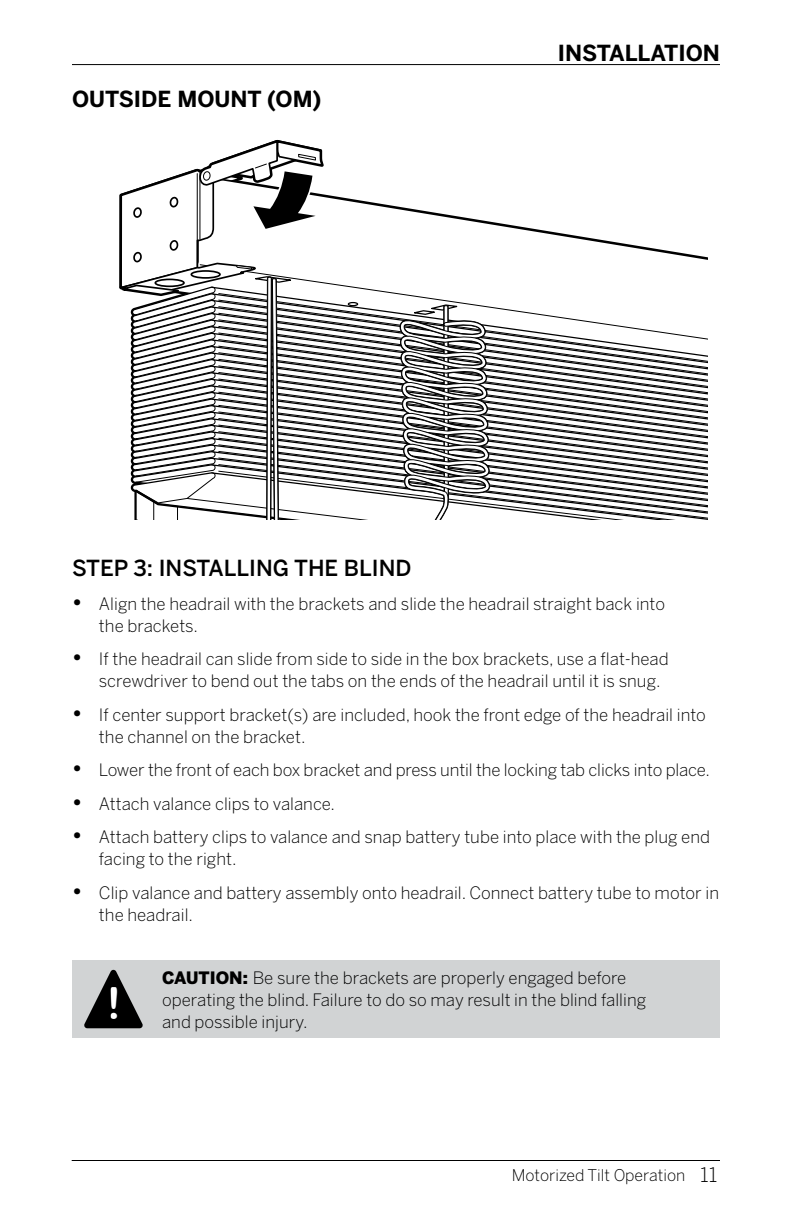
<style>
.page{position:relative;width:792px;height:1224px;background:#fff}
.page>*{position:absolute;margin:0;border:0;box-sizing:border-box;transform-origin:0 0}
.t1{font:44.2px "Arial Rounded MT Bold";color:#fff}
.t2{font:700 22px "Benton Sans";color:#000}
.t3{font:500 22px "Benton Sans";color:#000}
.t4{font:300 17px/22px "Benton Sans";color:#000}
.t5{font:300 16px "Benton Sans";color:#000}
.s1{font-weight:700;font-size:22px}
.s2{font-weight:900}
.s3{font-size:20px}
</style>
<div class="page">
<hr style="left:72px;top:64px;width:648px;height:1px;background:#000">
<hr style="left:72px;top:1160px;width:648px;height:1px;background:#000">
<div style="left:72px;top:960px;width:648px;height:78px;background:#d1d3d4"></div>
<svg style="left:84px;top:970px;width:59px;height:58px"></svg>
<svg style="left:119px;top:139px;width:589px;height:381px"></svg>
<p class="t2" style="left:72px;top:86px;width:251px">OUTSIDE MOUNT (OM)</p>
<p class="t2" style="left:558px;top:40px;width:164px">INSTALLATION</p>
<p class="t3" style="left:72px;top:555px;width:341px">STEP 3: INSTALLING THE BLIND</p>
<p class="t4" style="left:99px;top:592px;width:568px;text-indent:-27px"><span class="s1">•</span> Align the headrail with the brackets and slide the headrail straight back into the brackets.</p>
<p class="t4" style="left:99px;top:648px;width:571px;text-indent:-27px"><span class="s1">•</span> If the headrail can slide from side to side in the box brackets, use a flat-head screwdriver to bend out the tabs on the ends of the headrail until it is snug.</p>
<p class="t4" style="left:99px;top:703px;width:608px;text-indent:-27px"><span class="s1">•</span> If center support bracket(s) are included, hook the front edge of the headrail into the channel on the bracket.</p>
<p class="t4" style="left:72px;top:759px;width:639px"><span class="s1">•</span> Lower the front of each box bracket and press until the locking tab clicks into place.</p>
<p class="t4" style="left:72px;top:792px;width:265px"><span class="s1">•</span> Attach valance clips to valance.</p>
<p class="t4" style="left:99px;top:826px;width:613px;text-indent:-27px"><span class="s1">•</span> Attach battery clips to valance and snap battery tube into place with the plug end facing to the right.</p>
<p class="t4" style="left:99px;top:881px;width:622px;text-indent:-27px"><span class="s1">•</span> Clip valance and battery assembly onto headrail. Connect battery tube to motor in the headrail.</p>
<h1 class="t1" style="left:106px;top:978px;width:16px">!</h1>
<p class="t4" style="left:162px;top:966px;width:486px"><span class="s2">CAUTION:</span> Be sure the brackets are properly engaged before operating the blind. Failure to do so may result in the blind falling and possible injury.</p>
<p class="t5" style="left:512px;top:1165px;width:207px">Motorized Tilt Operation <span class="s3">11</span></p>
</div>
